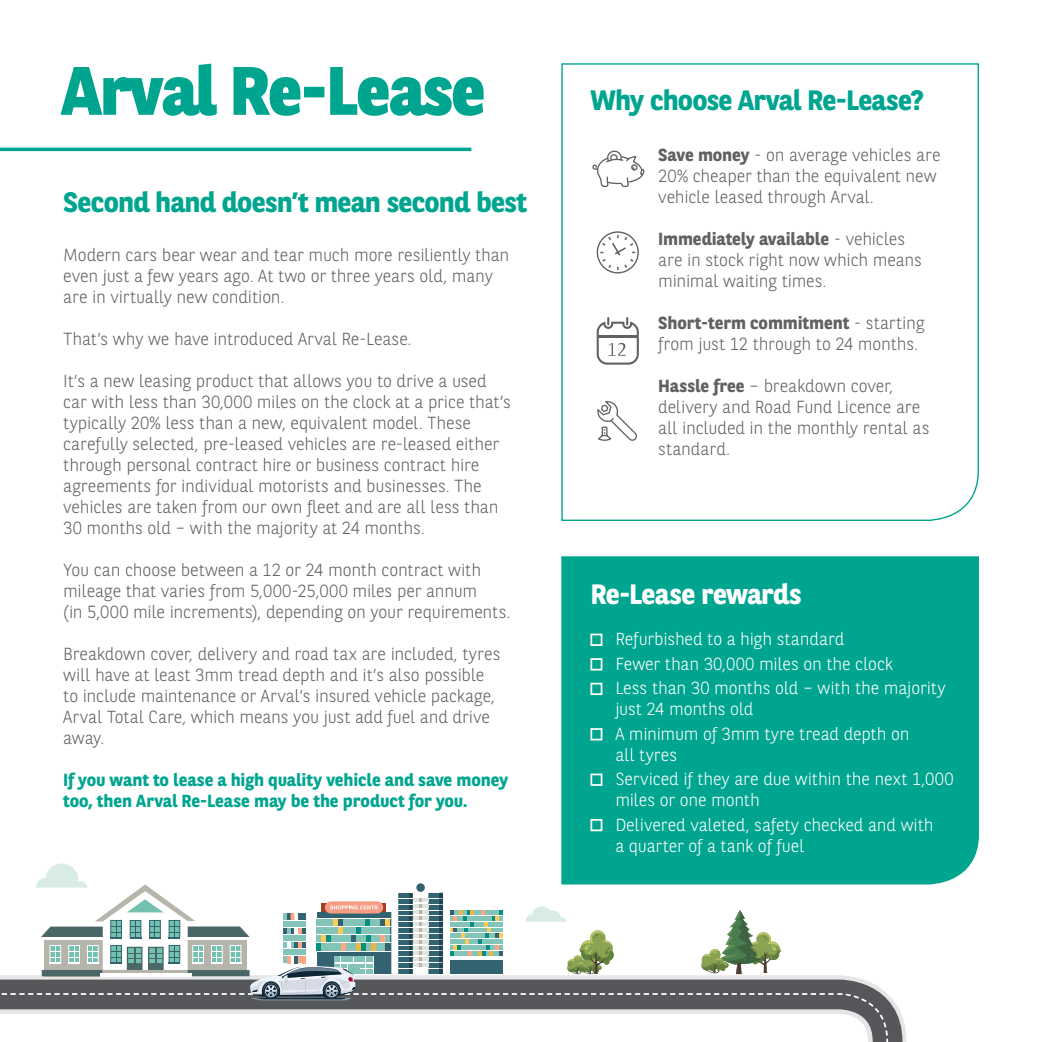
<style>
.page{position:relative;width:1042px;height:1042px;background:#fff}
.page>*{position:absolute;margin:0;border:0;box-sizing:border-box;transform-origin:0 0}
.t1{font:800 68.25px "BNPP Sans";letter-spacing:-.025em;color:#00a590}
.t2{font:700 28px "BNPP Sans";letter-spacing:-.025em;color:#00a590}
.t3{font:700 28px "BNPP Sans";letter-spacing:-.025em;color:#fff}
.t4{font:300 17.5px/21px "BNPP Sans";letter-spacing:-.005em;color:#616260}
.t5{font:300 17.5px/24.5px "BNPP Sans";letter-spacing:-.005em;color:#fff}
.t6{font:700 17.5px/21px "BNPP Sans";letter-spacing:-.005em;color:#00a590}
.s1{font-weight:700}
</style>
<div class="page">
<hr style="left:0;top:148px;width:471px;height:3px;background:#00a590">
<svg style="left:0;top:975px;width:907px;height:67px"></svg>
<svg style="left:561px;top:63px;width:418px;height:458px"></svg>
<div style="left:561px;top:556px;width:418px;height:329px;background:#00a590"></div>
<svg style="left:591px;top:150px;width:54px;height:42px"></svg>
<svg style="left:597px;top:231px;width:42px;height:42px"></svg>
<svg style="left:597px;top:317px;width:42px;height:48px"></svg>
<svg style="left:597px;top:401px;width:41px;height:41px"></svg>
<div style="left:590px;top:633px;width:12px;height:13px;border:2px solid #fff"></div>
<div style="left:590px;top:658px;width:12px;height:12px;border:2px solid #fff"></div>
<div style="left:590px;top:683px;width:12px;height:12px;border:2px solid #fff"></div>
<div style="left:590px;top:728px;width:12px;height:12px;border:2px solid #fff"></div>
<div style="left:590px;top:773px;width:12px;height:13px;border:2px solid #fff"></div>
<div style="left:590px;top:819px;width:12px;height:12px;border:2px solid #fff"></div>
<svg style="left:0;top:863px;width:835px;height:137px"></svg>
<h1 class="t1" style="left:62px;top:44px;width:425px">Arval Re-Lease</h1>
<h2 class="t2" style="left:63px;top:183px;width:465px">Second hand doesn’t mean second best</h2>
<p class="t4" style="left:63px;top:244px;width:448px">Modern cars bear wear and tear much more resiliently than even just a few years ago. At two or three years old, many are in virtually new condition.</p>
<p class="t4" style="left:63px;top:328px;width:350px">That’s why we have introduced Arval Re-Lease.</p>
<p class="t4" style="left:63px;top:370px;width:449px">It’s a new leasing product that allows you to drive a used car with less than 30,000 miles on the clock at a price that’s typically 20% less than a new, equivalent model. These carefully selected, pre-leased vehicles are re-leased either through personal contract hire or business contract hire agreements for individual motorists and businesses. The vehicles are taken from our own fleet and are all less than 30 months old – with the majority at 24 months.</p>
<p class="t4" style="left:63px;top:559px;width:449px">You can choose between a 12 or 24 month contract with mileage that varies from 5,000-25,000 miles per annum<br>(in 5,000 mile increments), depending on your requirements.</p>
<p class="t4" style="left:63px;top:643px;width:439px">Breakdown cover, delivery and road tax are included, tyres will have at least 3mm tread depth and it’s also possible to include maintenance or Arval’s insured vehicle package, Arval Total Care, which means you just add fuel and drive away.</p>
<p class="t6" style="left:63px;top:769px;width:446px">If you want to lease a high quality vehicle and save money too, then Arval Re-Lease may be the product for you.</p>
<h2 class="t2" style="left:590px;top:82px;width:335px">Why choose Arval Re-Lease?</h2>
<p class="t4" style="left:658px;top:143px;width:284px"><span class="s1">Save money</span> - on average vehicles are<br>20% cheaper than the equivalent new vehicle leased through Arval.</p>
<p class="t4" style="left:658px;top:227px;width:265px"><span class="s1">Immediately available</span> - vehicles are in stock right now which means minimal waiting times.</p>
<p class="t4" style="left:658px;top:311px;width:268px"><span class="s1">Short-term commitment</span> - starting from just 12 through to 24 months.</p>
<p class="t4" style="left:658px;top:374px;width:273px"><span class="s1">Hassle free</span> – breakdown cover, delivery and Road Fund Licence are all included in the monthly rental as standard.</p>
<h2 class="t3" style="left:590px;top:575px;width:213px">Re-Lease rewards</h2>
<p class="t5" style="left:615px;top:626px;width:332px">Refurbished to a high standard<br>Fewer than 30,000 miles on the clock<br>Less than 30 months old – with the majority</p>
<p class="t5" style="left:615px;top:696px;width:296px">just 24 months old<br>A minimum of 3mm tyre tread depth on</p>
<p class="t5" style="left:615px;top:741px;width:340px">all tyres<br>Serviced if they are due within the next 1,000</p>
<p class="t5" style="left:615px;top:787px;width:320px">miles or one month<br>Delivered valeted, safety checked and with</p>
<p class="t5" style="left:615px;top:832px;width:190px">a quarter of a tank of fuel</p>
</div>
